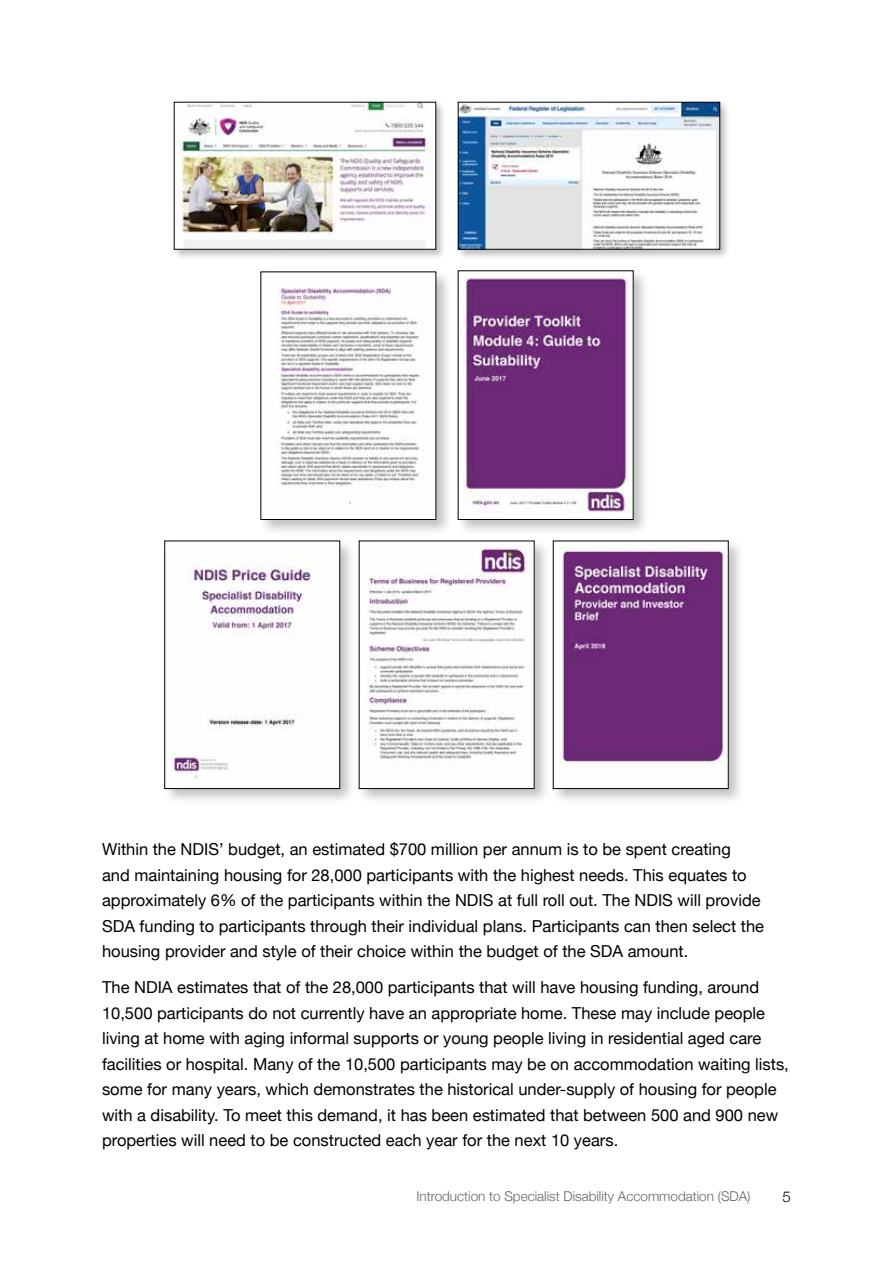
<style>
.page{position:relative;width:893px;height:1263px;background:#fff}
.page>*{position:absolute;margin:0;border:0;box-sizing:border-box;transform-origin:0 0}
.t1{font:16.5px/25.5px "Helvetica Neue";color:#000}
.t2{font:300 15px "Helvetica Neue";color:#000}
.t3{font:300 13.5px "Helvetica Neue";color:#646363}
</style>
<div class="page">
<div style="left:456px;top:268px;width:194px;height:268px;background:#000;opacity:.25"></div>
<img style="left:460px;top:273px;width:171px;height:245px">
<div style="left:258px;top:269px;width:195px;height:267px;background:#000;opacity:.25"></div>
<img style="left:263px;top:274px;width:171px;height:244px">
<div style="left:162px;top:538px;width:195px;height:267px;background:#000;opacity:.25"></div>
<img style="left:167px;top:543px;width:171px;height:244px">
<div style="left:357px;top:538px;width:194px;height:267px;background:#000;opacity:.25"></div>
<img style="left:361px;top:543px;width:171px;height:244px">
<div style="left:551px;top:538px;width:194px;height:267px;background:#000;opacity:.25"></div>
<img style="left:555px;top:543px;width:171px;height:244px">
<div style="left:456px;top:100px;width:274px;height:160px;background:#000;opacity:.25"></div>
<img style="left:460px;top:104px;width:258px;height:143px">
<div style="left:172px;top:100px;width:274px;height:160px;background:#000;opacity:.25"></div>
<img style="left:176px;top:104px;width:258px;height:143px">
<p class="t1" style="left:102px;top:837px;width:663px">Within the NDIS’ budget, an estimated $700 million per annum is to be spent creating<br>and maintaining housing for 28,000 participants with the highest needs. This equates to approximately 6% of the participants within the NDIS at full roll out. The NDIS will provide SDA funding to participants through their individual plans. Participants can then select the housing provider and style of their choice within the budget of the SDA amount.</p>
<p class="t1" style="left:102px;top:976px;width:688px">The NDIA estimates that of the 28,000 participants that will have housing funding, around 10,500 participants do not currently have an appropriate home. These may include people living at home with aging informal supports or young people living in residential aged care facilities or hospital. Many of the 10,500 participants may be on accommodation waiting lists, some for many years, which demonstrates the historical under-supply of housing for people with a disability. To meet this demand, it has been estimated that between 500 and 900 new properties will need to be constructed each year for the next 10 years.</p>
<p class="t3" style="left:416px;top:1185px;width:336px">Introduction to Specialist Disability Accommodation (SDA)</p>
<p class="t2" style="left:783px;top:1185px;width:10px">5</p>
</div>
